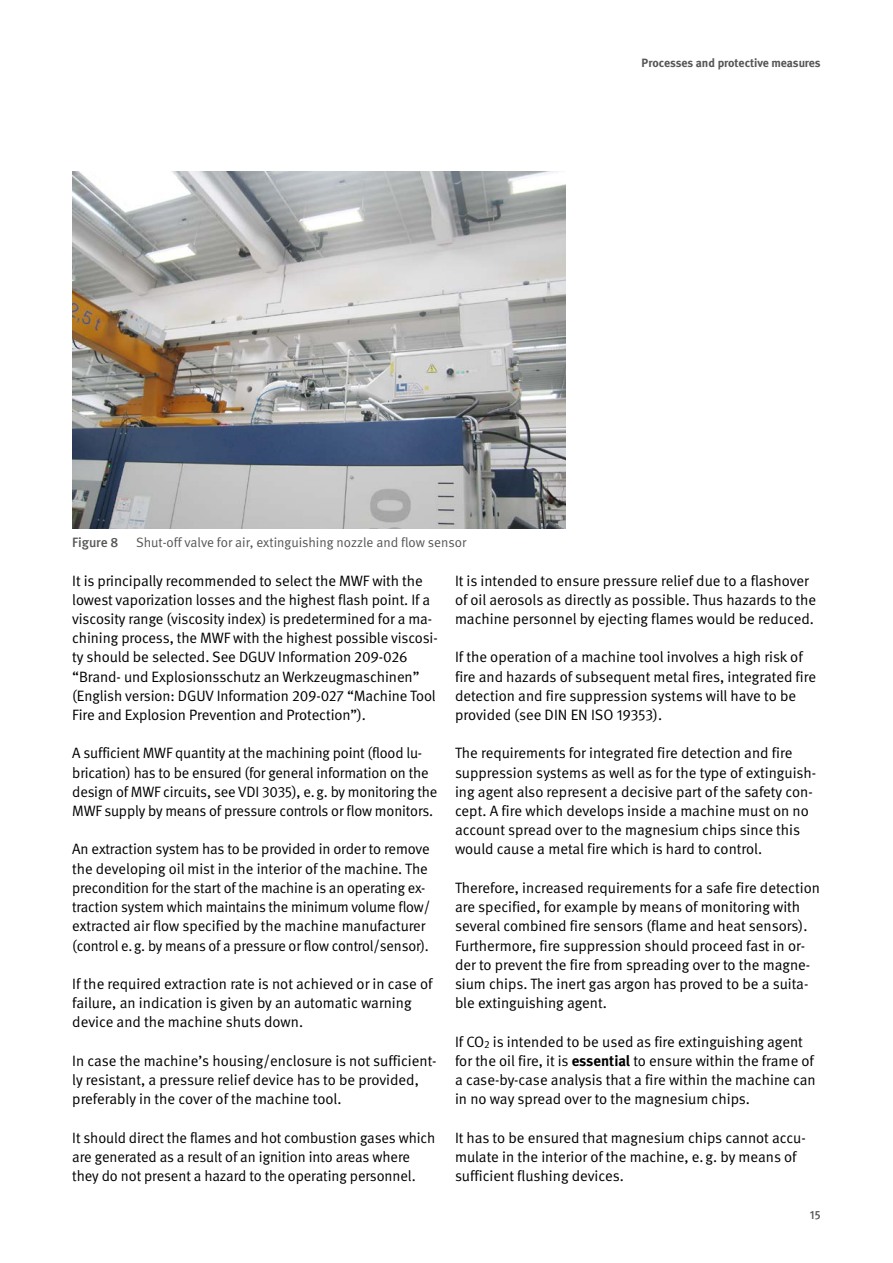
<style>
.page{position:relative;width:893px;height:1263px;background:#fff}
.page>*{position:absolute;margin:0;border:0;box-sizing:border-box;transform-origin:0 0}
.Fließtext_FT{font:15px/19.2px "DGUV Meta";letter-spacing:-.005em;color:#000}
.t1{font:13.5px "DGUV Meta";color:#565655}
.t2{font:500 13.5px "DGUV Meta";color:#565655}
.t3{font:700 12px "DGUV Meta";letter-spacing:-.005em;color:#565655}
.t4{font:500 12px "DGUV Meta";color:#565655}
.s1{font-weight:700}
</style>
<div class="page">
<img style="left:72px;top:172px;width:494px;height:356px">
<p class="t3" style="left:642px;top:56px;width:181px">Processes and protective measures</p>
<p class="t2" style="left:72px;top:535px;width:48px">Figure 8</p>
<p class="t1" style="left:136px;top:535px;width:332px">Shut-off valve for air, extinguishing nozzle and flow sensor</p>
<p class="Fließtext_FT" style="left:72px;top:571px;width:367px">It is principally recommended to select the MWF with the lowest vaporization losses and the highest flash point. If a viscosity range (viscosity index) is predetermined for a ma&shy;chining process, the MWF with the highest possible viscosi&shy;ty should be selected. See DGUV Information 209-026 “Brand- und Explosionsschutz an Werkzeugmaschinen” (English version: DGUV Information 209-027 “Machine Tool Fire and Explosion Prevention and Protection”).</p>
<p class="Fließtext_FT" style="left:72px;top:744px;width:367px">A sufficient MWF quantity at the machining point (flood lu&shy;brication) has to be ensured (for general information on the design of MWF circuits, see VDI 3035), e.g. by monitoring the MWF supply by means of pressure controls or flow monitors.</p>
<p class="Fließtext_FT" style="left:72px;top:840px;width:359px">An extraction system has to be provided in order to remove the developing oil mist in the interior of the machine. The precondition for the start of the machine is an operating ex&shy;traction system which maintains the minimum volume flow/ extracted air flow specified by the machine manufacturer (control e.g. by means of a pressure or flow control/sensor).</p>
<p class="Fließtext_FT" style="left:72px;top:974px;width:362px">If the required extraction rate is not achieved or in case of failure, an indication is given by an automatic warning device and the machine shuts down.</p>
<p class="Fließtext_FT" style="left:72px;top:1051px;width:366px">In case the machine’s housing/enclosure is not sufficient&shy;ly resistant, a pressure relief device has to be provided, preferably in the cover of the machine tool.</p>
<p class="Fließtext_FT" style="left:72px;top:1128px;width:365px">It should direct the flames and hot combustion gases which are generated as a result of an ignition into areas where they do not present a hazard to the operating personnel.</p>
<p class="Fließtext_FT" style="left:455px;top:571px;width:363px">It is intended to ensure pressure relief due to a flashover of oil aerosols as directly as possible. Thus hazards to the machine personnel by ejecting flames would be reduced.</p>
<p class="Fließtext_FT" style="left:455px;top:648px;width:363px">If the operation of a machine tool involves a high risk of fire and hazards of subsequent metal fires, integrated fire detection and fire suppression systems will have to be provided (see DIN EN ISO 19353).</p>
<p class="Fließtext_FT" style="left:455px;top:744px;width:363px">The requirements for integrated fire detection and fire suppression systems as well as for the type of extinguish&shy;ing agent also represent a decisive part of the safety con&shy;cept. A fire which develops inside a machine must on no account spread over to the magnesium chips since this would cause a metal fire which is hard to control.</p>
<p class="Fließtext_FT" style="left:455px;top:878px;width:366px">Therefore, increased requirements for a safe fire detection are specified, for example by means of monitoring with several combined fire sensors (flame and heat sensors).<br>Furthermore, fire suppression should proceed fast in or&shy;der to prevent the fire from spreading over to the magne&shy;sium chips. The inert gas argon has proved to be a suita&shy;ble extinguishing agent.</p>
<p class="Fließtext_FT" style="left:455px;top:1032px;width:362px">If CO<sub>2</sub> is intended to be used as fire extinguishing agent for the oil fire, it is <span class="s1">essential</span> to ensure within the frame of a case-by-case analysis that a fire within the machine can in no way spread over to the magnesium chips.</p>
<p class="Fließtext_FT" style="left:455px;top:1128px;width:352px">It has to be ensured that magnesium chips cannot accu&shy;mulate in the interior of the machine, e.g. by means of sufficient flushing devices.</p>
<p class="t4" style="left:810px;top:1208px;width:12px">15</p>
</div>
